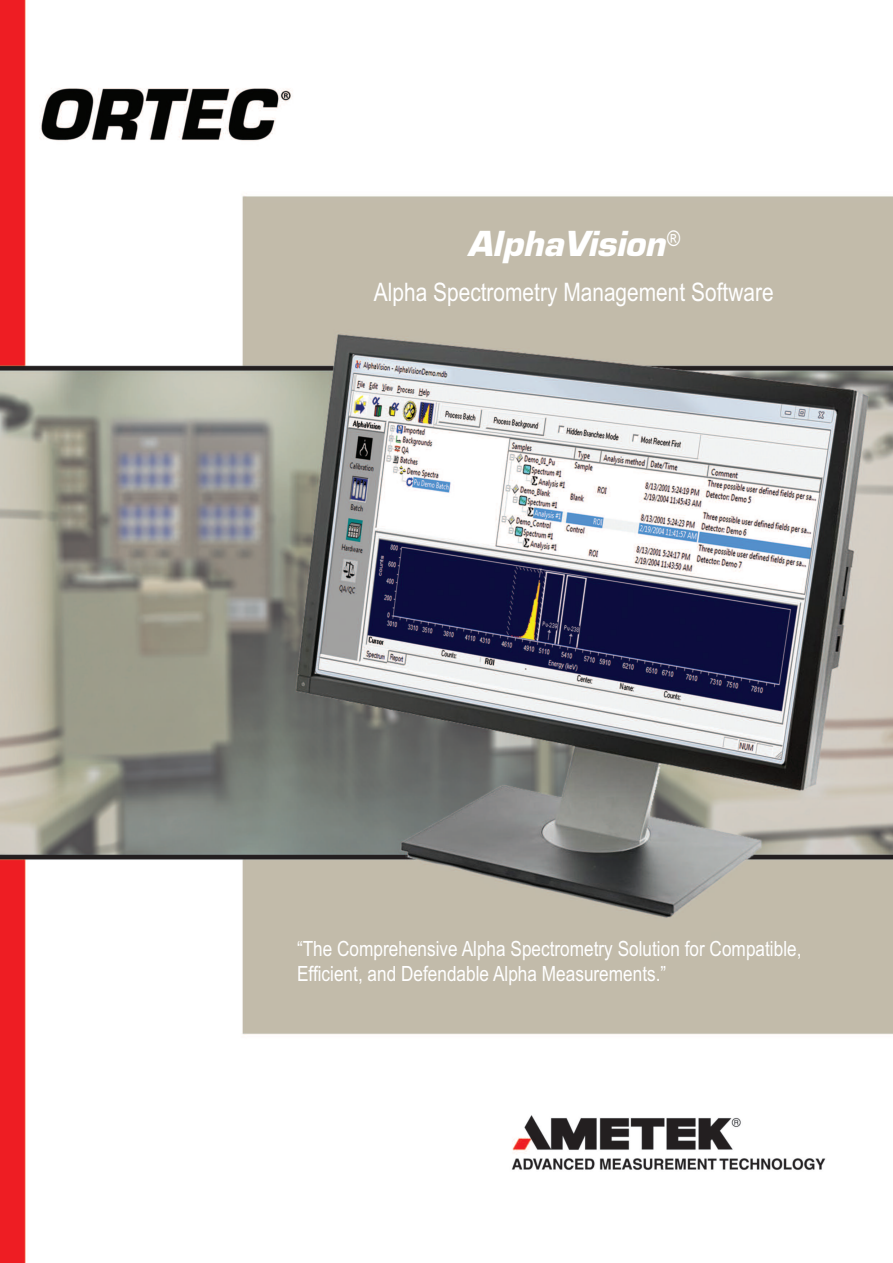
<style>
.page{position:relative;width:893px;height:1263px;background:#fff}
.page>*{position:absolute;margin:0;border:0;box-sizing:border-box;transform-origin:0 0}
.t1{font:36px "EGG Eurostile";color:#fff}
.t2{font:25.5px "Arial Narrow";color:#fff}
.t3{font:21px/25.2px "Arial Narrow";color:#fff}
</style>
<div class="page">
<img style="left:0;top:0;width:893px;height:1263px">
<h1 class="t1" style="left:467px;top:223px;width:214px">AlphaVision<sup>®</sup></h1>
<p class="t2" style="left:374px;top:277px;width:401px">Alpha Spectrometry Management Software</p>
<p class="t3" style="left:297px;top:936px;width:506px">“The Comprehensive Alpha Spectrometry Solution for Compatible,<br>Efficient, and Defendable Alpha Measurements.”</p>
</div>
